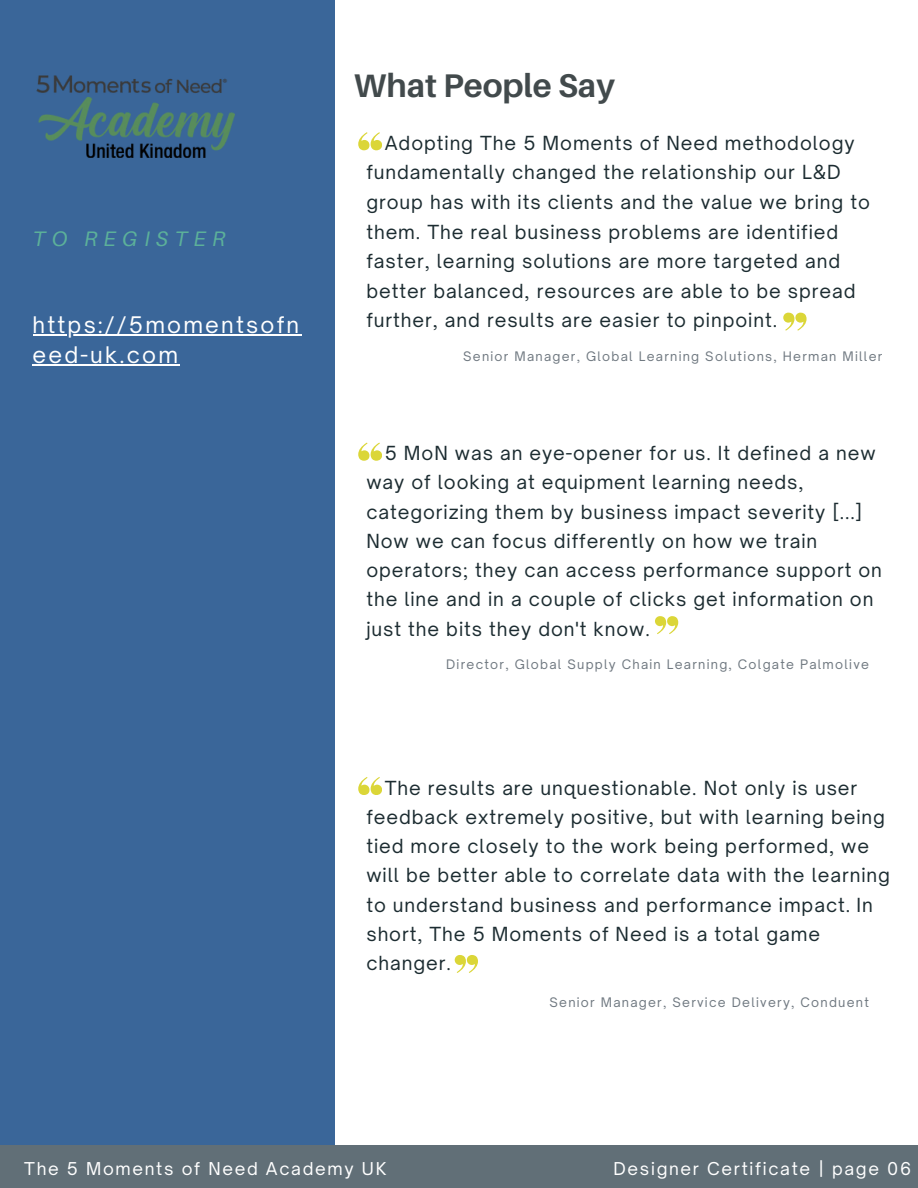
<style>
.page{position:relative;width:918px;height:1188px;background:#fff}
.page>*{position:absolute;margin:0;border:0;box-sizing:border-box;transform-origin:0 0}
.t1{font:700 32.85px "Aileron";color:#424a4c}
.t2{font:21.9px/30.3px "Open Sauce One";letter-spacing:.1em;color:#fff}
.t3{font:italic 21px "Aileron";letter-spacing:.3em;color:#5cb199}
.t4{font:18.6px/29.2px "Open Sauce One";letter-spacing:.05em;color:#1c2c31}
.t5{font:16.95px "Open Sauce One";letter-spacing:.1em;color:#fff}
.t6{font:12.6px "Open Sauce One";letter-spacing:.1em;color:#707981}
</style>
<div class="page">
<div style="left:0;top:1145px;width:918px;height:43px;background:#616f77"></div>
<div style="left:0;top:0;width:334px;height:1145px;background:#3a6699"></div>
<svg style="left:358px;top:132px;width:24px;height:18px"></svg>
<svg style="left:783px;top:313px;width:24px;height:18px"></svg>
<svg style="left:358px;top:443px;width:24px;height:18px"></svg>
<svg style="left:655px;top:616px;width:23px;height:18px"></svg>
<svg style="left:358px;top:777px;width:24px;height:18px"></svg>
<svg style="left:455px;top:955px;width:23px;height:18px"></svg>
<img style="left:36px;top:75px;width:199px;height:83px">
<hr style="left:33px;top:334px;width:268px;height:1px;background:#fff">
<hr style="left:33px;top:364px;width:147px;height:2px;background:#fff">
<p class="t3" style="left:33px;top:225px;width:194px">TO REGISTER</p>
<h4 class="t2" style="left:33px;top:309px;width:268px">https://5momentsofn eed-uk.com</h4>
<h1 class="t1" style="left:354px;top:65px;width:262px">What People Say</h1>
<p class="t4" style="left:366px;top:128px;width:505px;line-height:29.7px;text-indent:18px">Adopting The 5 Moments of Need methodology fundamentally changed the relationship our L&amp;D group has with its clients and the value we bring to them. The real business problems are identified faster, learning solutions are more targeted and better balanced, resources are able to be spread further, and results are easier to pinpoint.</p>
<h2 class="t6" style="left:463px;top:348px;width:421px">Senior Manager, Global Learning Solutions, Herman Miller</h2>
<p class="t4" style="left:366px;top:439px;width:517px;text-indent:18px">5 MoN was an eye-opener for us. It defined a new way of looking at equipment learning needs, categorizing them by business impact severity [...] Now we can focus differently on how we train operators; they can access performance support on the line and in a couple of clicks get information on just the bits they don't know.</p>
<p class="t6" style="left:446px;top:657px;width:424px">Director, Global Supply Chain Learning, Colgate Palmolive</p>
<h3 class="t4" style="left:366px;top:773px;width:525px;text-indent:18px">The results are unquestionable. Not only is user feedback extremely positive, but with learning being tied more closely to the work being performed, we will be better able to correlate data with the learning to understand business and performance impact. In short, The 5 Moments of Need is a total game changer.</h3>
<p class="t6" style="left:549px;top:994px;width:321px">Senior Manager, Service Delivery, Conduent</p>
<p class="t5" style="left:24px;top:1158px;width:364px">The 5 Moments of Need Academy UK</p>
<p class="t5" style="left:614px;top:1158px;width:299px">Designer Certificate | page 06</p>
</div>
